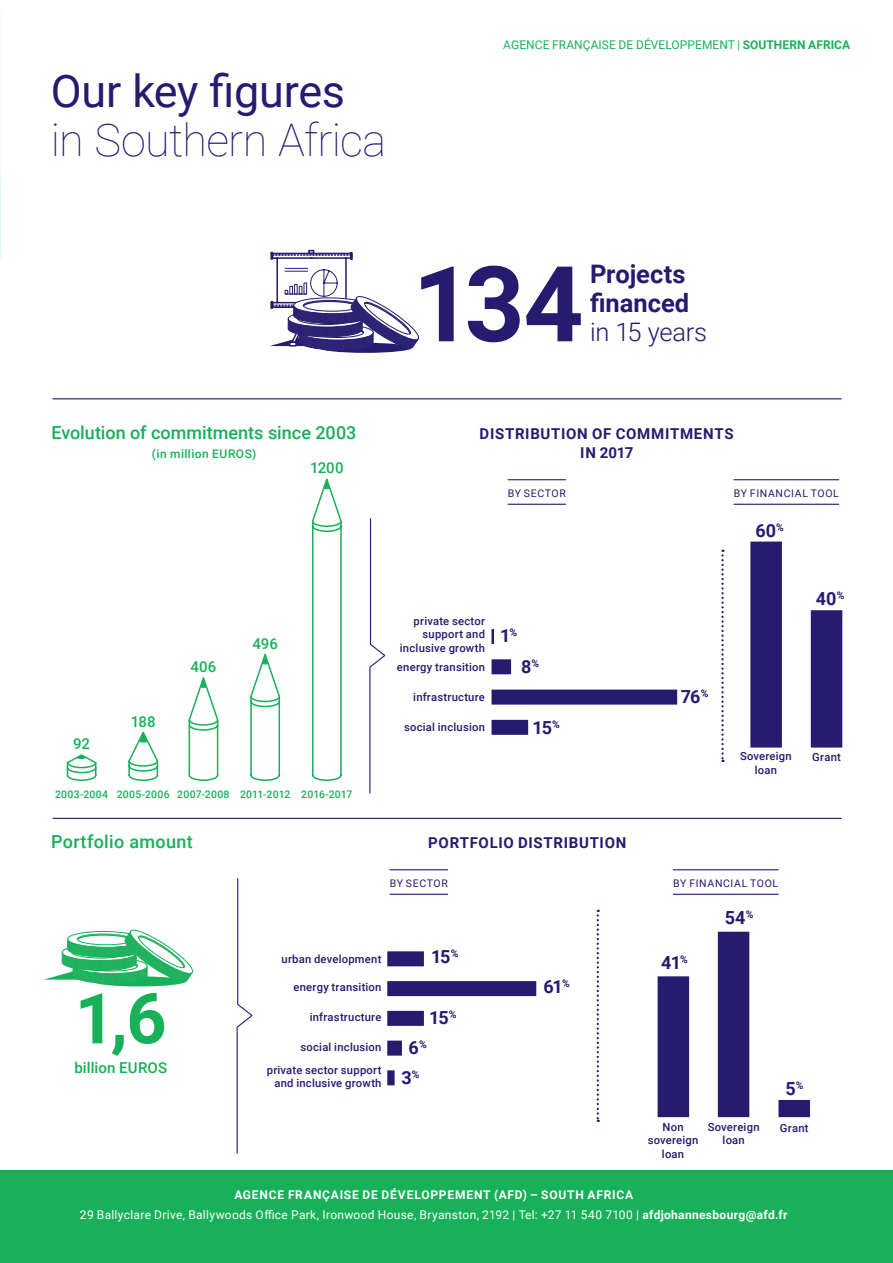
<style>
.page{position:relative;width:893px;height:1263px;background:#fff}
.page>*{position:absolute;margin:0;border:0;box-sizing:border-box;transform-origin:0 0}
.t1{font:700 105px "Roboto";color:#261b6f}
.t2{font:700 70.2px "Roboto";color:#18b059}
.Titre_niveau_1{font:100 45px "Roboto";letter-spacing:-.015em;color:#261b6f}
.Titre_niveau_1-2{font:45px "Roboto";letter-spacing:-.01em;color:#261b6f}
.t3{font:700 25.5px "Roboto";color:#261b6f}
.t4{font:300 25.5px "Roboto";letter-spacing:-.01em;color:#261b6f}
.t5{font:500 18px "Roboto";letter-spacing:.005em;color:#18b059}
.t6{font:700 18px/30.5px "Roboto";letter-spacing:-.055em;color:#261b6f;text-align:center}
.t7{font:700 15px/19.5px "Roboto";letter-spacing:.045em;color:#261b6f;text-align:center}
.t8{font:500 15px "Roboto";letter-spacing:.005em;color:#18b059}
.BAS_DE_PAGE_-_ADRESS{font:12px "Roboto";letter-spacing:.025em;color:#fff}
.BAS_DE_PAGE_-_ADRESS-2{font:700 12px "Roboto";letter-spacing:.065em;color:#fff}
.t9{font:12px "Roboto";letter-spacing:.005em;color:#18b059}
.t10{font:500 12px "Roboto";letter-spacing:.04em;color:#18b059}
.t11{font:500 11.25px/13.5px "Roboto";letter-spacing:.02em;color:#261b6f;text-align:center}
.Cover_title{font:10.5px "Roboto";letter-spacing:.06em;color:#261b6f}
.t12{font:500 10.5px "Roboto";letter-spacing:.015em;color:#18b059}
.s1{font-weight:700}
</style>
<div class="page">
<svg style="left:0;top:11px;width:1px;height:247px"></svg>
<div style="left:0;top:1170px;width:893px;height:93px;background:#18b059"></div>
<svg style="left:270px;top:250px;width:151px;height:150px"></svg>
<svg style="left:369px;top:518px;width:17px;height:276px"></svg>
<svg style="left:236px;top:878px;width:17px;height:276px"></svg>
<svg style="left:128px;top:731px;width:31px;height:50px"></svg>
<svg style="left:188px;top:677px;width:31px;height:104px"></svg>
<svg style="left:250px;top:653px;width:31px;height:128px"></svg>
<svg style="left:311px;top:478px;width:31px;height:303px"></svg>
<svg style="left:66px;top:754px;width:31px;height:27px"></svg>
<svg style="left:721px;top:550px;width:3px;height:212px"></svg>
<svg style="left:597px;top:910px;width:2px;height:212px"></svg>
<svg style="left:44px;top:929px;width:150px;height:58px"></svg>
<hr style="left:52px;top:398px;width:789px;height:1px;background:#261b6f">
<hr style="left:52px;top:818px;width:789px;height:1px;background:#261b6f">
<div style="left:778px;top:1100px;width:32px;height:17px;background:#261b6f"></div>
<div style="left:718px;top:932px;width:31px;height:185px;background:#261b6f"></div>
<div style="left:658px;top:976px;width:31px;height:141px;background:#261b6f"></div>
<div style="left:811px;top:610px;width:31px;height:137px;background:#261b6f"></div>
<div style="left:750px;top:542px;width:32px;height:205px;background:#261b6f"></div>
<div style="left:491px;top:720px;width:37px;height:15px;background:#261b6f"></div>
<div style="left:491px;top:690px;width:186px;height:15px;background:#261b6f"></div>
<div style="left:491px;top:659px;width:20px;height:15px;background:#261b6f"></div>
<hr style="left:491px;top:629px;width:3px;height:15px;background:#261b6f">
<div style="left:387px;top:1070px;width:8px;height:15px;background:#261b6f"></div>
<div style="left:387px;top:1040px;width:15px;height:15px;background:#261b6f"></div>
<div style="left:387px;top:1011px;width:37px;height:15px;background:#261b6f"></div>
<div style="left:387px;top:981px;width:149px;height:15px;background:#261b6f"></div>
<div style="left:387px;top:951px;width:37px;height:15px;background:#261b6f"></div>
<hr style="left:508px;top:479px;width:58px;height:1px;background:#261b6f">
<hr style="left:508px;top:504px;width:58px;height:1px;background:#261b6f">
<hr style="left:390px;top:869px;width:58px;height:1px;background:#261b6f">
<hr style="left:390px;top:894px;width:58px;height:1px;background:#261b6f">
<hr style="left:734px;top:479px;width:105px;height:1px;background:#261b6f">
<hr style="left:734px;top:504px;width:105px;height:1px;background:#261b6f">
<hr style="left:673px;top:869px;width:105px;height:1px;background:#261b6f">
<hr style="left:673px;top:894px;width:105px;height:1px;background:#261b6f">
<p class="Titre_niveau_1-2" style="left:51px;top:60px;width:296px">Our key figures</p>
<p class="Titre_niveau_1" style="left:51px;top:108px;width:337px">in Southern Africa</p>
<p class="t9" style="left:503px;top:36px;width:348px">AGENCE FRANÇAISE DE DÉVELOPPEMENT | <span class="s1">SOUTHERN AFRICA</span></p>
<p class="t5" style="left:52px;top:420px;width:306px">Evolution of commitments since 2003</p>
<p class="t10" style="left:152px;top:446px;width:106px">(in million EUROS)</p>
<h3 class="t8" style="left:310px;top:457px;width:35px">1200</h3>
<h3 class="t8" style="left:73px;top:733px;width:19px">92</h3>
<h3 class="t8" style="left:131px;top:711px;width:26px">188</h3>
<h3 class="t8" style="left:190px;top:656px;width:28px">406</h3>
<h3 class="t8" style="left:252px;top:633px;width:27px">496</h3>
<p class="t12" style="left:55px;top:786px;width:299px">2003-2004 2005-2006 2007-2008 2011-2012 2016-2017</p>
<p class="t5" style="left:51px;top:829px;width:143px">Portfolio amount</p>
<p class="t1" style="left:413px;top:230px;width:173px">134</p>
<p class="t3" style="left:590px;top:256px;width:97px">Projects</p>
<p class="t3" style="left:590px;top:285px;width:101px">financed</p>
<p class="t4" style="left:590px;top:314px;width:119px">in 15 years</p>
<p class="t7" style="left:480px;top:423px;width:256px">DISTRIBUTION OF COMMITMENTS<br>IN 2017</p>
<p class="Cover_title" style="left:508px;top:486px;width:60px">BY SECTOR</p>
<p class="t11" style="left:400px;top:614px;width:87px;text-align:right">private sector support and inclusive growth</p>
<p class="t11" style="left:397px;top:660px;width:90px">energy transition</p>
<p class="t11" style="left:413px;top:690px;width:73px">infrastructure</p>
<p class="t11" style="left:404px;top:720px;width:82px">social inclusion</p>
<h3 class="t6" style="left:500px;top:620px;width:19px">1<sup>%</sup></h3>
<h3 class="t6" style="left:521px;top:651px;width:20px">8<sup>%</sup></h3>
<h3 class="t6" style="left:532px;top:711px;width:29px">15<sup>%</sup></h3>
<p class="t7" style="left:428px;top:833px;width:200px">PORTFOLIO DISTRIBUTION</p>
<p class="Cover_title" style="left:734px;top:486px;width:107px">BY FINANCIAL TOOL</p>
<h3 class="t6" style="left:755px;top:514px;width:30px">60<sup>%</sup></h3>
<h3 class="t6" style="left:816px;top:583px;width:30px">40<sup>%</sup></h3>
<h3 class="t6" style="left:681px;top:680px;width:29px">76<sup>%</sup></h3>
<p class="t11" style="left:740px;top:749px;width:53px">Sovereign loan</p>
<p class="t11" style="left:812px;top:750px;width:30px">Grant</p>
<p class="t2" style="left:75px;top:969px;width:93px">1,6</p>
<p class="t8" style="left:74px;top:1057px;width:94px">billion EUROS</p>
<p class="Cover_title" style="left:390px;top:876px;width:60px">BY SECTOR</p>
<p class="t11" style="left:281px;top:951px;width:102px">urban development</p>
<p class="t11" style="left:293px;top:980px;width:90px">energy transition</p>
<p class="t11" style="left:310px;top:1010px;width:73px">infrastructure</p>
<p class="t11" style="left:267px;top:1035px;width:116px;line-height:22.5px;text-align:right">social inclusion private sector support</p>
<p class="t11" style="left:274px;top:1076px;width:109px">and inclusive growth</p>
<h3 class="t6" style="left:431px;top:940px;width:29px">15<sup>%</sup></h3>
<h3 class="t6" style="left:429px;top:1002px;width:29px">15<sup>%</sup></h3>
<h3 class="t6" style="left:401px;top:1031px;width:27px">6<sup>%<br></sup>3<sup>%</sup></h3>
<h3 class="t6" style="left:543px;top:971px;width:28px">61<sup>%</sup></h3>
<p class="Cover_title" style="left:673px;top:876px;width:107px">BY FINANCIAL TOOL</p>
<h3 class="t6" style="left:661px;top:946px;width:28px">41<sup>%</sup></h3>
<h3 class="t6" style="left:725px;top:902px;width:30px">54<sup>%</sup></h3>
<h3 class="t6" style="left:785px;top:1073px;width:20px">5<sup>%</sup></h3>
<p class="t11" style="left:648px;top:1120px;width:52px">Non sovereign loan</p>
<p class="t11" style="left:708px;top:1120px;width:53px">Sovereign loan</p>
<p class="t11" style="left:780px;top:1120px;width:30px">Grant</p>
<p class="BAS_DE_PAGE_-_ADRESS-2" style="left:234px;top:1187px;width:400px">AGENCE FRANÇAISE DE DÉVELOPPEMENT (AFD) – SOUTH AFRICA</p>
<p class="BAS_DE_PAGE_-_ADRESS" style="left:80px;top:1206px;width:709px">29 Ballyclare Drive, Ballywoods Office Park, Ironwood House, Bryanston, 2192 | Tel: +27 11 540 7100 | <span class="s1">afdjohannesbourg@afd.fr</span></p>
</div>
